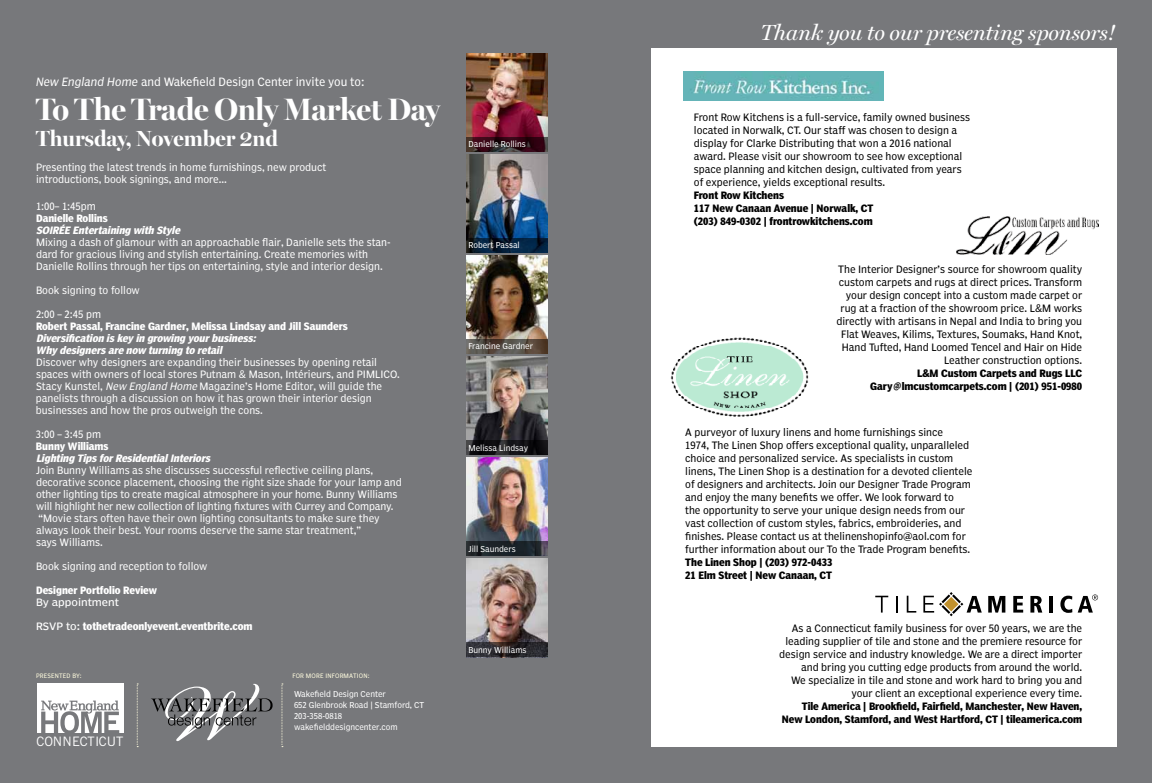
<style>
.page{position:relative;width:1152px;height:783px;background:#77787b}
.page>*{position:absolute;margin:0;border:0;box-sizing:border-box;transform-origin:0 0}
.t1{font:700 31.1px "Miller Banner";letter-spacing:-.01em;color:#fff}
.t2{font:italic 22px "Miller Display";letter-spacing:-.01em;color:#fff}
.t3{font:700 22px "Miller Banner";color:#fff}
.t4{font:13px "Trade Gothic";color:#fff}
.t5{font:condensed 11.2px "Poynter Agate Zero";color:#fff}
.t6{font:condensed 10px/13px "Poynter Agate Zero";color:#000;text-align:right}
.t7{font:condensed 10px/12px "Poynter Agate Zero";color:#fff}
.t8{font:700 condensed 10px/13px "Poynter Agate Zero";color:#000;text-align:right}
.t9{font:700 condensed 10px "Poynter Agate Zero";color:#fff}
.t10{font:italic 700 condensed 10px/12px "Poynter Agate Zero";color:#fff}
.t11{font:10px "Poynter Agate One";color:#fff}
.t12{font:condensed 8px/11px "Poynter Agate Zero";color:#fff}
.t13{font:condensed 6px "Poynter Agate Zero";letter-spacing:.03em;color:#fffcdf}
.s1{font-style:italic}
.s2{font-family:"Poynter Agate One";font-weight:400;font-stretch:normal}
</style>
<div class="page">
<svg style="left:137px;top:684px;width:1px;height:63px"></svg>
<svg style="left:282px;top:684px;width:1px;height:63px"></svg>
<img style="left:466px;top:154px;width:82px;height:84px">
<svg style="left:466px;top:238px;width:82px;height:14px"></svg>
<img style="left:466px;top:53px;width:82px;height:84px">
<svg style="left:466px;top:137px;width:82px;height:14px"></svg>
<img style="left:466px;top:255px;width:82px;height:84px">
<svg style="left:466px;top:339px;width:82px;height:14px"></svg>
<img style="left:466px;top:356px;width:82px;height:84px">
<svg style="left:466px;top:440px;width:82px;height:15px"></svg>
<img style="left:466px;top:458px;width:82px;height:84px">
<svg style="left:466px;top:542px;width:82px;height:14px"></svg>
<img style="left:466px;top:559px;width:82px;height:84px">
<svg style="left:466px;top:643px;width:82px;height:14px"></svg>
<div style="left:651px;top:48px;width:466px;height:699px;background:#fff"></div>
<img style="left:684px;top:72px;width:200px;height:29px">
<img style="left:956px;top:216px;width:142px;height:38px">
<svg style="left:875px;top:596px;width:13px;height:17px"></svg>
<svg style="left:896px;top:596px;width:1px;height:17px"></svg>
<svg style="left:907px;top:596px;width:9px;height:17px"></svg>
<svg style="left:988px;top:596px;width:17px;height:17px"></svg>
<svg style="left:1013px;top:596px;width:10px;height:17px"></svg>
<svg style="left:1030px;top:596px;width:12px;height:17px"></svg>
<hr style="left:1049px;top:596px;width:4px;height:17px;background:#000">
<svg style="left:1060px;top:596px;width:12px;height:17px"></svg>
<svg style="left:1078px;top:594px;width:20px;height:19px"></svg>
<svg style="left:923px;top:592px;width:59px;height:24px"></svg>
<img style="left:671px;top:337px;width:138px;height:80px">
<div style="left:37px;top:684px;width:87px;height:49px;background:#fff"></div>
<svg style="left:41px;top:701px;width:78px;height:32px"></svg>
<svg style="left:151px;top:684px;width:122px;height:57px"></svg>
<p class="t5" style="left:36px;top:76px;width:330px"><span class="s1">New England Home</span> and Wakefield Design Center invite you to:</p>
<h1 class="t1" style="left:36px;top:90px;width:405px">To The Trade Only Market Day</h1>
<h2 class="t3" style="left:36px;top:126px;width:244px">Thursday, November 2nd</h2>
<p class="t7" style="left:36px;top:161px;width:292px">Presenting the latest trends in home furnishings, new product introductions, book signings, and more…</p>
<p class="t7" style="left:36px;top:200px;width:61px">1:00– 1:45pm</p>
<p class="t9" style="left:36px;top:212px;width:73px">Danielle Rollins</p>
<p class="t10" style="left:36px;top:224px;width:148px">SOIRÉE Entertaining with Style</p>
<p class="t7" style="left:36px;top:236px;width:356px">M ixing a dash of glamour with an approachable flair, Danielle sets the stan&shy;dard for gracious living and stylish entertaining. Create memories with<br>Danielle Rollins through her tips on entertaining, style and interior design.</p>
<p class="t7" style="left:36px;top:284px;width:105px">Book signing to follow</p>
<p class="t7" style="left:36px;top:308px;width:67px">2:00 – 2:45 pm</p>
<p class="t9" style="left:36px;top:320px;width:313px">Robert Passal, Francine Gardner, Melissa Lindsay and Jill Saunders</p>
<p class="t10" style="left:36px;top:332px;width:224px">Diversification is key in growing yourbusiness:<br>Why designers are now turning to retail</p>
<p class="t7" style="left:36px;top:356px;width:365px">Discover why designers are expanding their businesses by opening retail spaces with owners of local stores Putnam &amp; M ason, I ntérieurs, and PIM LI CO.<br>Stacy Kunstel, <span class="s1">New England Home</span>M agazine’s Home Editor, will guide the panelists through a discussion on how it has grown their interior design businesses and how the pros outweigh the cons.</p>
<p class="t7" style="left:36px;top:428px;width:67px">3:00 – 3:45 pm</p>
<p class="t9" style="left:36px;top:440px;width:74px">Bunny Williams</p>
<p class="t10" style="left:36px;top:452px;width:178px">Lighting Tips forResidentialInteriors</p>
<p class="t7" style="left:36px;top:464px;width:367px">Join Bunny Williams as she discusses successful reflective ceiling plans, decorative sconce placement, choosing the right size shade for your lamp and other lighting tips to create magical atmosphere in your home. Bunny Williams will highlight her new collection of lighting fixtures with Currey and Company. “M ovie stars often have their own lighting consultants to make sure they always look their best. Your rooms deserve the same star treatment,”<br>says Williams.</p>
<p class="t7" style="left:36px;top:560px;width:173px">Book signing and reception to follow</p>
<p class="t9" style="left:36px;top:584px;width:123px">Designer Portfolio Review</p>
<p class="t11" style="left:36px;top:596px;width:84px">By appointment</p>
<p class="t9" style="left:36px;top:620px;width:218px"><span class="s2">RSVP to:</span> tothetradeonlyevent.eventbrite.com</p>
<p class="t13" style="left:36px;top:672px;width:47px">Presented by:</p>
<p class="t13" style="left:292px;top:672px;width:79px">for more information:</p>
<h3 class="t4" style="left:37px;top:734px;width:88px">CONNECTICUT</h3>
<p class="t12" style="left:294px;top:689px;width:131px">Wakefield Design Center<br>652 Glenbrook Road | Stamford, CT<br>203-358-0818 wakefielddesigncenter.com</p>
<p class="t12" style="left:468px;top:139px;width:59px">Danielle Rollins</p>
<p class="t12" style="left:468px;top:240px;width:53px">Robert Passal</p>
<p class="t12" style="left:468px;top:341px;width:66px">Francine Gardner</p>
<p class="t12" style="left:468px;top:442px;width:61px">Melissa Lindsay</p>
<p class="t12" style="left:468px;top:543px;width:49px">Jill Saunders</p>
<p class="t12" style="left:468px;top:645px;width:60px">Bunny Williams</p>
<h2 class="t2" style="left:761px;top:20px;width:357px">Thank you to our presenting sponsors!</h2>
<p class="t6" style="left:694px;top:111px;width:278px;text-align:left">Front Row Kitchens is a full-service, family owned business located in N orwalk, CT. Our staff was chosen to design a display for Clarke Distributing that won a 2016 national award. Please visit our showroom to see how exceptional space planning and kitchen design, cultivated from years of experience, yields exceptional results.</p>
<p class="t8" style="left:694px;top:189px;width:181px;text-align:left">Front Row Kitchens<br>117 New Canaan Avenue | Norwalk, CT (203) 849-0302 | frontrowkitchens.com</p>
<p class="t6" style="left:836px;top:263px;width:247px">The I nterior Designer’s source for showroom quality custom carpets and rugs at direct prices. Transform your design concept into a custom made carpet or rug at a fraction of the showroom price. L&amp;M works directly with artisans in N epal and I ndia to bring you Flat Weaves, Kilims, Textures, Soumaks, Hand Knot, Hand Tufted, Hand Loomed Tencel and Hair on Hide Leather construction options.</p>
<p class="t8" style="left:870px;top:367px;width:213px">L&amp;M Custom Carpets and Rugs LLC<br>Gary@lmcustomcarpets.com | (201) 951-0980</p>
<p class="t6" style="left:685px;top:426px;width:289px;text-align:left">A purveyor of luxury linens and home furnishings since<br>1974, The Linen Shop offers exceptional quality, unparalleled choice and personalized service. As specialists in custom linens, The Linen Shop is a destination for a devoted clientele of designers and architects. Join our Designer Trade Program and enjoy the many benefits we offer. We look forward to<br>the opportunity to serve your unique design needs from our vast collection of custom styles, fabrics, embroideries, and finishes. Please contact us at thelinenshopinfo@aol.com for further information about our To the Trade Program benefits.</p>
<p class="t8" style="left:685px;top:556px;width:149px;text-align:left">The Linen Shop | (203) 972-0433<br>21 Elm Street | New Canaan, CT</p>
<p class="t6" style="left:779px;top:622px;width:304px">As a Connecticut family business for over 50 years, we are the leading supplier of tile and stone and the premiere resource for design service and industry knowledge. We are a direct importer and bring you cutting edge products from around the world.<br>We specialize in tile and stone and work hard to bring you and your client an exceptional experience every time.</p>
<p class="t8" style="left:782px;top:700px;width:302px">Tile America | Brookfield, Fairfield, Manchester, New Haven,<br>New London, Stamford, and West Hartford, CT | tileamerica.com</p>
</div>
